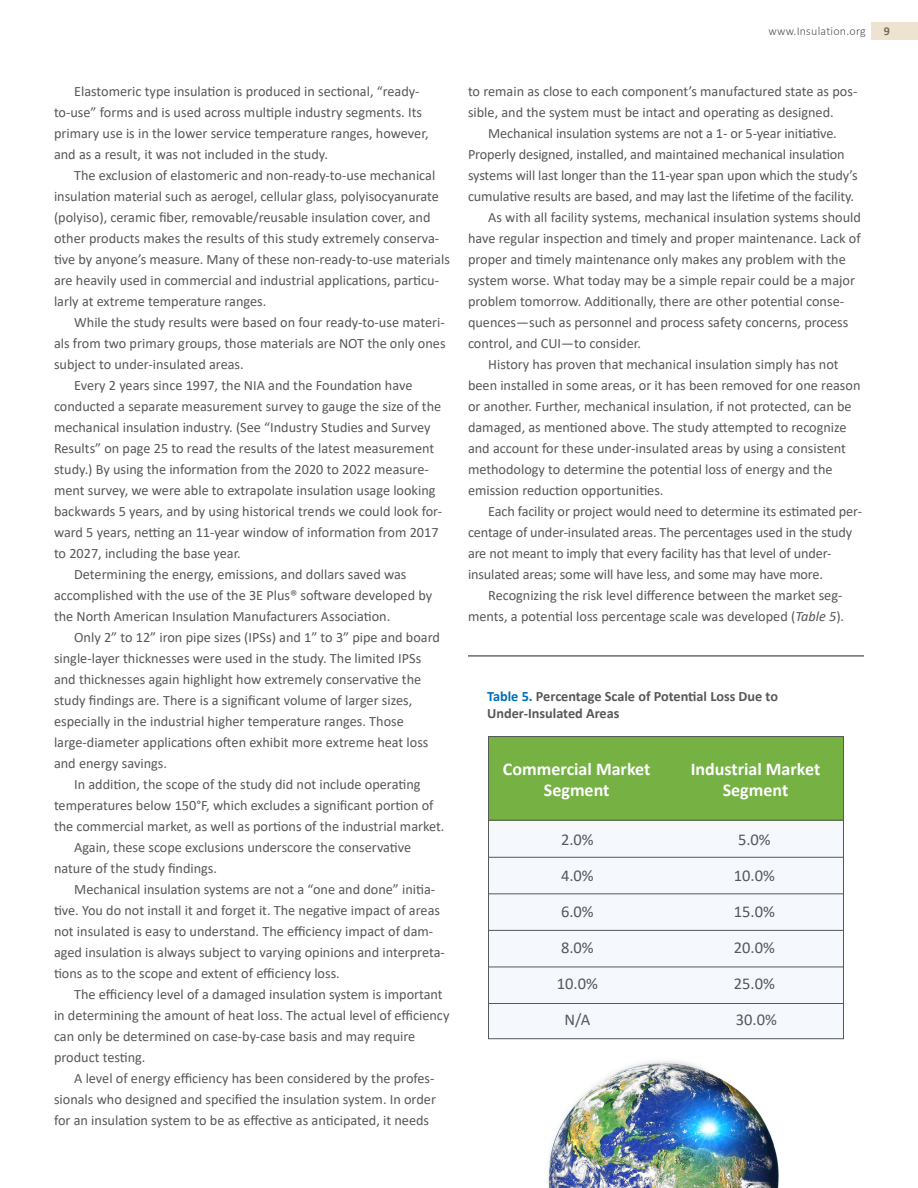
<style>
.page{position:relative;width:918px;height:1188px;background:#fff}
.page>*{position:absolute;margin:0;border:0;box-sizing:border-box;transform-origin:0 0}
.t1{font:700 18px "Calibri";color:#fff}
.t2{font:16.5px "Calibri";color:#57585a}
.Text{font:14.25px/21px "Calibri";color:#57585a}
.t3{font:700 14.25px "Calibri";color:#57585a}
.t4{font:300 12px "Calibri";letter-spacing:.02em;color:#57585a}
.t5{font:700 12px "Calibri";color:#7b6756}
.s1{font-style:italic}
.s2{color:#006fba}
</style>
<div class="page">
<div style="left:871px;top:22px;width:47px;height:18px;background:#eee3d1"></div>
<div style="left:488px;top:736px;width:356px;height:303px;background:#f5f8fc"></div>
<div style="left:488px;top:736px;width:356px;height:84px;background:#75b143"></div>
<hr style="left:468px;top:656px;width:396px;height:1px;background:#231f20">
<hr style="left:489px;top:820px;width:355px;height:1px;background:#57585a">
<div style="left:488px;top:736px;width:356px;height:303px;border:1px solid #57585a"></div>
<hr style="left:488px;top:857px;width:355px;height:1px;background:#57585a">
<hr style="left:489px;top:893px;width:355px;height:1px;background:#57585a">
<hr style="left:489px;top:930px;width:355px;height:1px;background:#57585a">
<hr style="left:489px;top:967px;width:355px;height:1px;background:#57585a">
<hr style="left:488px;top:1003px;width:355px;height:1px;background:#57585a">
<img style="left:548px;top:1061px;width:231px;height:127px">
<p class="t4" style="left:768px;top:23px;width:99px">www.Insulation.org</p>
<p class="t5" style="left:884px;top:22px;width:8px">9</p>
<p class="Text" style="left:54px;top:80px;width:376px;text-indent:20px">Elastomeric type insulation is produced in sectional, “ready&shy;to-use” forms and is used across multiple industry segments. Its primary use is in the lower service temperature ranges, however, and as a result, it was not included in the study.</p>
<p class="Text" style="left:54px;top:164px;width:397px;text-indent:20px">The exclusion of elastomeric and non-ready-to-use mechanical insulation material such as aerogel, cellular glass, polyisocyanurate (polyiso), ceramic fiber, removable/reusable insulation cover, and other products makes the results of this study extremely conserva&shy;tive by anyone’s measure. Many of these non-ready-to-use materials are heavily used in commercial and industrial applications, particu&shy;larly at extreme temperature ranges.</p>
<p class="Text" style="left:54px;top:311px;width:393px;text-align:justify;text-indent:20px">While the study results were based on four ready-to-use materi&shy;als from two primary groups, those materials are NOT the only ones subject to under-insulated areas.</p>
<p class="Text" style="left:54px;top:374px;width:390px;text-indent:20px">Every 2 years since 1997, the NIA and the Foundation have conducted a separate measurement survey to gauge the size of the mechanical insulation industry. (See “Industry Studies and Survey Results” on page 25 to read the results of the latest measurement study.) By using the information from the 2020 to 2022 measure&shy;ment survey, we were able to extrapolate insulation usage looking backwards 5 years, and by using historical trends we could look for&shy;ward 5 years, netting an 11-year window of information from 2017 to 2027, including the base year.</p>
<p class="Text" style="left:54px;top:563px;width:380px;text-indent:20px">Determining the energy, emissions, and dollars saved was accomplished with the use of the 3E Plus® software developed by the North American Insulation Manufacturers Association.</p>
<p class="Text" style="left:54px;top:626px;width:388px;text-indent:20px">Only 2” to 12” iron pipe sizes (IPSs) and 1” to 3” pipe and board single-layer thicknesses were used in the study. The limited IPSs and thicknesses again highlight how extremely conservative the study findings are. There is a significant volume of larger sizes, especially in the industrial higher temperature ranges. Those large-diameter applications often exhibit more extreme heat loss and energy savings.</p>
<p class="Text" style="left:54px;top:773px;width:392px;text-indent:20px">In addition, the scope of the study did not include operating temperatures below 150°F, which excludes a significant portion of the commercial market, as well as portions of the industrial market.</p>
<p class="Text" style="left:54px;top:836px;width:359px;text-indent:20px">Again, these scope exclusions underscore the conservative nature of the study findings.</p>
<p class="Text" style="left:54px;top:878px;width:392px;text-indent:20px">Mechanical insulation systems are not a “one and done” initia&shy;tive. You do not install it and forget it. The negative impact of areas not insulated is easy to understand. The efficiency impact of dam&shy;aged insulation is always subject to varying opinions and interpreta&shy;tions as to the scope and extent of efficiency loss.</p>
<p class="Text" style="left:54px;top:983px;width:397px;text-indent:20px">The efficiency level of a damaged insulation system is important in determining the amount of heat loss. The actual level of efficiency can only be determined on case-by-case basis and may require product testing.</p>
<p class="Text" style="left:54px;top:1067px;width:383px;text-align:justify;text-indent:20px">A level of energy efficiency has been considered by the profes&shy;sionals who designed and specified the insulation system. In order for an insulation system to be as effective as anticipated, it needs</p>
<p class="Text" style="left:468px;top:80px;width:391px">to remain as close to each component’s manufactured state as pos&shy;sible, and the system must be intact and operating as designed.</p>
<p class="Text" style="left:468px;top:122px;width:391px;text-indent:20px">Mechanical insulation systems are not a 1- or 5-year initiative.<br>Properly designed, installed, and maintained mechanical insulation systems will last longer than the 11-year span upon which the study’s cumulative results are based, and may last the lifetime of the facility.</p>
<p class="Text" style="left:468px;top:206px;width:394px;text-indent:20px">As with all facility systems, mechanical insulation systems should have regular inspection and timely and proper maintenance. Lack of proper and timely maintenance only makes any problem with the system worse. What today may be a simple repair could be a major problem tomorrow. Additionally, there are other potential conse&shy;quences—such as personnel and process safety concerns, process control, and CUI—to consider.</p>
<p class="Text" style="left:468px;top:353px;width:394px;text-indent:20px">History has proven that mechanical insulation simply has not been installed in some areas, or it has been removed for one reason or another. Further, mechanical insulation, if not protected, can be damaged, as mentioned above. The study attempted to recognize and account for these under-insulated areas by using a consistent methodology to determine the potential loss of energy and the emission reduction opportunities.</p>
<p class="Text" style="left:468px;top:500px;width:396px;text-indent:20px">Each facility or project would need to determine its estimated per&shy;centage of under-insulated areas. The percentages used in the study are not meant to imply that every facility has that level of under&shy;insulated areas; some will have less, and some may have more.</p>
<p class="Text" style="left:468px;top:584px;width:378px;text-align:right">Recognizing the risk level difference between the market seg&shy;ments, a potential loss percentage scale was developed (<span class="s1">Table 5</span>).</p>
<p class="t3" style="left:487px;top:687px;width:292px"><span class="s2">Table 5.</span> Percentage Scale of Potential Loss Due to</p>
<p class="t3" style="left:487px;top:704px;width:134px">Under-Insulated Areas</p>
<p class="t1" style="left:503px;top:756px;width:149px">Commercial Market</p>
<p class="t1" style="left:544px;top:777px;width:67px">Segment</p>
<p class="t2" style="left:561px;top:828px;width:34px">2.0%</p>
<p class="t2" style="left:561px;top:864px;width:34px">4.0%</p>
<p class="t2" style="left:561px;top:900px;width:34px">6.0%</p>
<p class="t2" style="left:561px;top:936px;width:34px">8.0%</p>
<p class="t2" style="left:557px;top:972px;width:43px">10.0%</p>
<p class="t2" style="left:564px;top:1008px;width:28px">N/A</p>
<p class="t1" style="left:691px;top:756px;width:131px">Industrial Market</p>
<p class="t1" style="left:723px;top:777px;width:67px">Segment</p>
<p class="t2" style="left:738px;top:828px;width:34px">5.0%</p>
<p class="t2" style="left:734px;top:864px;width:43px">10.0%</p>
<p class="t2" style="left:734px;top:900px;width:43px">15.0%</p>
<p class="t2" style="left:734px;top:936px;width:43px">20.0%</p>
<p class="t2" style="left:734px;top:972px;width:43px">25.0%</p>
<p class="t2" style="left:736px;top:1008px;width:43px">30.0%</p>
</div>
